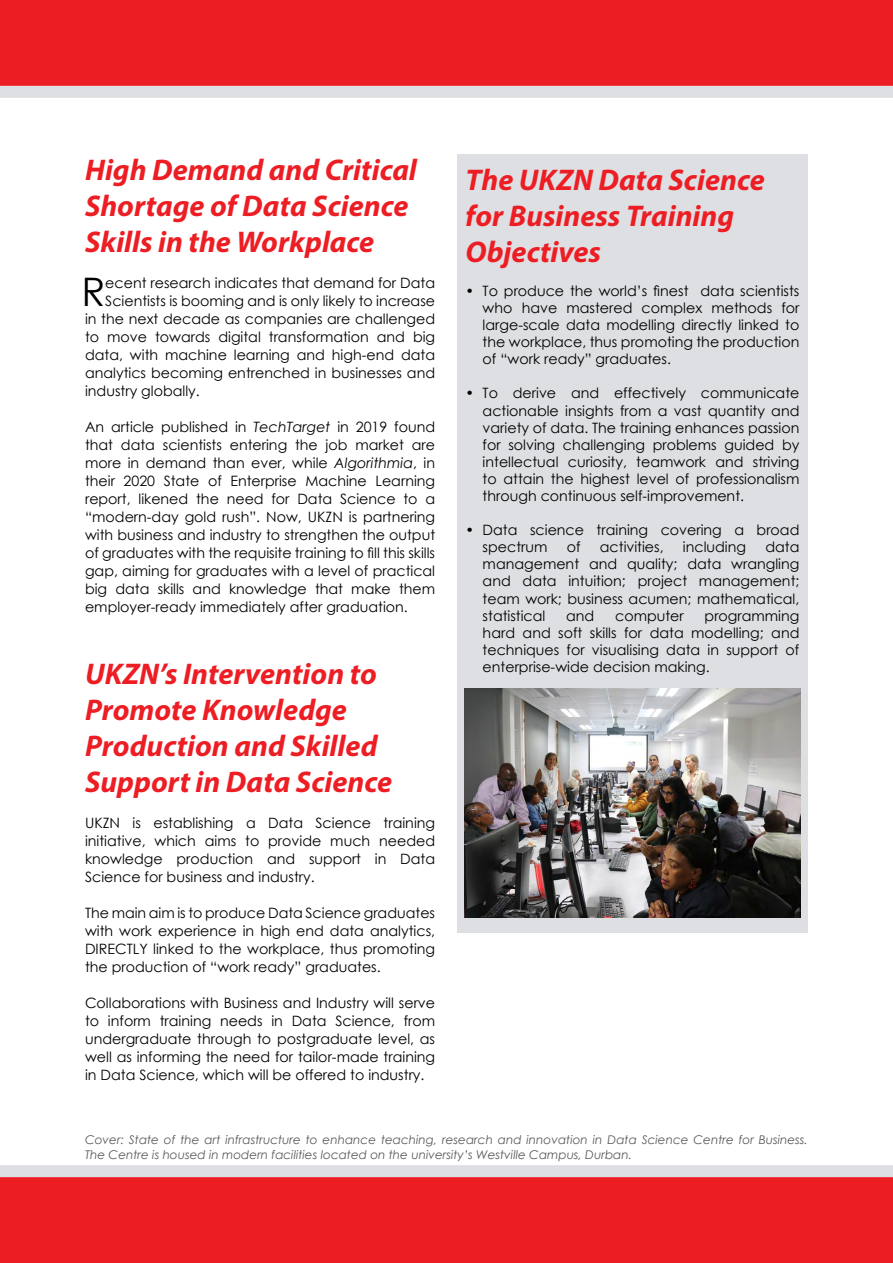
<style>
.page{position:relative;width:893px;height:1263px;background:#fff}
.page>*{position:absolute;margin:0;border:0;box-sizing:border-box;transform-origin:0 0}
.t1{font:39.3px "Century Gothic";color:#000}
.t2{font:italic 700 30px/36px "Myriad Pro";color:#ed1d24}
.t3{font:14.25px/18px "Century Gothic";color:#000;text-align:justify}
.t4{font:italic 12px/14.4px "Century Gothic";color:#58595b}
.s1{font-style:italic}
</style>
<div class="page">
<div style="left:457px;top:154px;width:351px;height:779px;background:#dddfe2"></div>
<div style="left:0;top:0;width:893px;height:85px;background:#ed1d24"></div>
<div style="left:0;top:86px;width:893px;height:12px;background:#dddfe2"></div>
<div style="left:0;top:1178px;width:893px;height:85px;background:#ed1d24"></div>
<div style="left:0;top:1165px;width:893px;height:12px;background:#dddfe2"></div>
<img style="left:465px;top:689px;width:335px;height:228px">
<h2 class="t2" style="left:85px;top:151px;width:333px">High Demand and Critical<br>Shortage of Data Science<br>Skills in the Workplace</h2>
<h1 class="t1" style="left:81px;top:264px;width:25px">R</h1>
<p class="t3" style="left:105px;top:274px;width:331px">ecent research indicates that demand for Data</p>
<p class="t3" style="left:105px;top:292px;width:331px">Scientists is booming and is only likely to increase</p>
<p class="t3" style="left:85px;top:310px;width:352px">in the next decade as companies are challenged</p>
<p class="t3" style="left:85px;top:328px;width:352px">to move towards digital transformation and big</p>
<p class="t3" style="left:85px;top:346px;width:352px">data, with machine learning and high-end data</p>
<p class="t3" style="left:85px;top:364px;width:352px">analytics becoming entrenched in businesses and</p>
<p class="t3" style="left:85px;top:382px;width:116px">industry globally.</p>
<p class="t3" style="left:85px;top:418px;width:352px">An article published in <span class="s1">TechTarget</span> in 2019 found that data scientists entering the job market are more in demand than ever, while <span class="s1">Algorithmia</span>, in their 2020 State of Enterprise Machine Learning report, likened the need for Data Science to a “modern-day gold rush”. Now, UKZN is partnering with business and industry to strengthen the output of graduates with the requisite training to fill this skills gap, aiming for graduates with a level of practical big data skills and knowledge that make them employer-ready immediately after graduation.</p>
<h2 class="t2" style="left:85px;top:655px;width:309px">UKZN’s Intervention to<br>Promote Knowledge<br>Production and Skilled<br>Support in Data Science</h2>
<p class="t3" style="left:85px;top:814px;width:352px">UKZN is establishing a Data Science training initiative, which aims to provide much needed knowledge production and support in Data Science for business and industry.</p>
<p class="t3" style="left:85px;top:904px;width:352px">The main aim is to produce Data Science graduates with work experience in high end data analytics, DIRECTLY linked to the workplace, thus promoting the production of “work ready” graduates.</p>
<p class="t3" style="left:85px;top:994px;width:352px">Collaborations with Business and Industry will serve to inform training needs in Data Science, from undergraduate through to postgraduate level, as well as informing the need for tailor-made training in Data Science, which will be offered to industry.</p>
<h2 class="t2" style="left:466px;top:161px;width:301px">The UKZN Data Science for Business Training<br>Objectives</h2>
<p class="t3" style="left:483px;top:282px;width:318px;line-height:17.1px;text-indent:-17px">• To produce the world’s finest data scientists who have mastered complex methods for large-scale data modelling directly linked to the workplace, thus promoting the production of “work ready” graduates.</p>
<p class="t3" style="left:483px;top:384px;width:318px;line-height:17.1px;text-indent:-17px">• To derive and effectively communicate actionable insights from a vast quantity and variety of data. The training enhances passion for solving challenging problems guided by intellectual curiosity, teamwork and striving to attain the highest level of professionalism through continuous self-improvement.</p>
<p class="t3" style="left:483px;top:521px;width:318px;line-height:17.1px;text-indent:-17px">• Data science training covering a broad spectrum</p>
<p class="t3" style="left:567px;top:538px;width:15px">of</p>
<p class="t3" style="left:600px;top:538px;width:65px">activities,</p>
<p class="t3" style="left:683px;top:538px;width:65px">including</p>
<p class="t3" style="left:483px;top:538px;width:318px;line-height:17.1px;text-indent:283px">data management and quality; data wrangling and data intuition; project management; team work; business acumen; mathematical, statistical</p>
<p class="t3" style="left:483px;top:607px;width:318px;line-height:17.1px;text-indent:222px">programming hard and soft skills for data modelling; and techniques for visualising data in support of enterprise-wide decision making.</p>
<p class="t3" style="left:566px;top:606px;width:30px">and</p>
<p class="t3" style="left:615px;top:606px;width:70px">computer</p>
<p class="t4" style="left:85px;top:1133px;width:724px">Cover: State of the art infrastructure to enhance teaching, research and innovation in Data Science Centre for Business.<br>The Centre is housed in modern facilities located on the university’s Westville Campus, Durban.</p>
</div>
